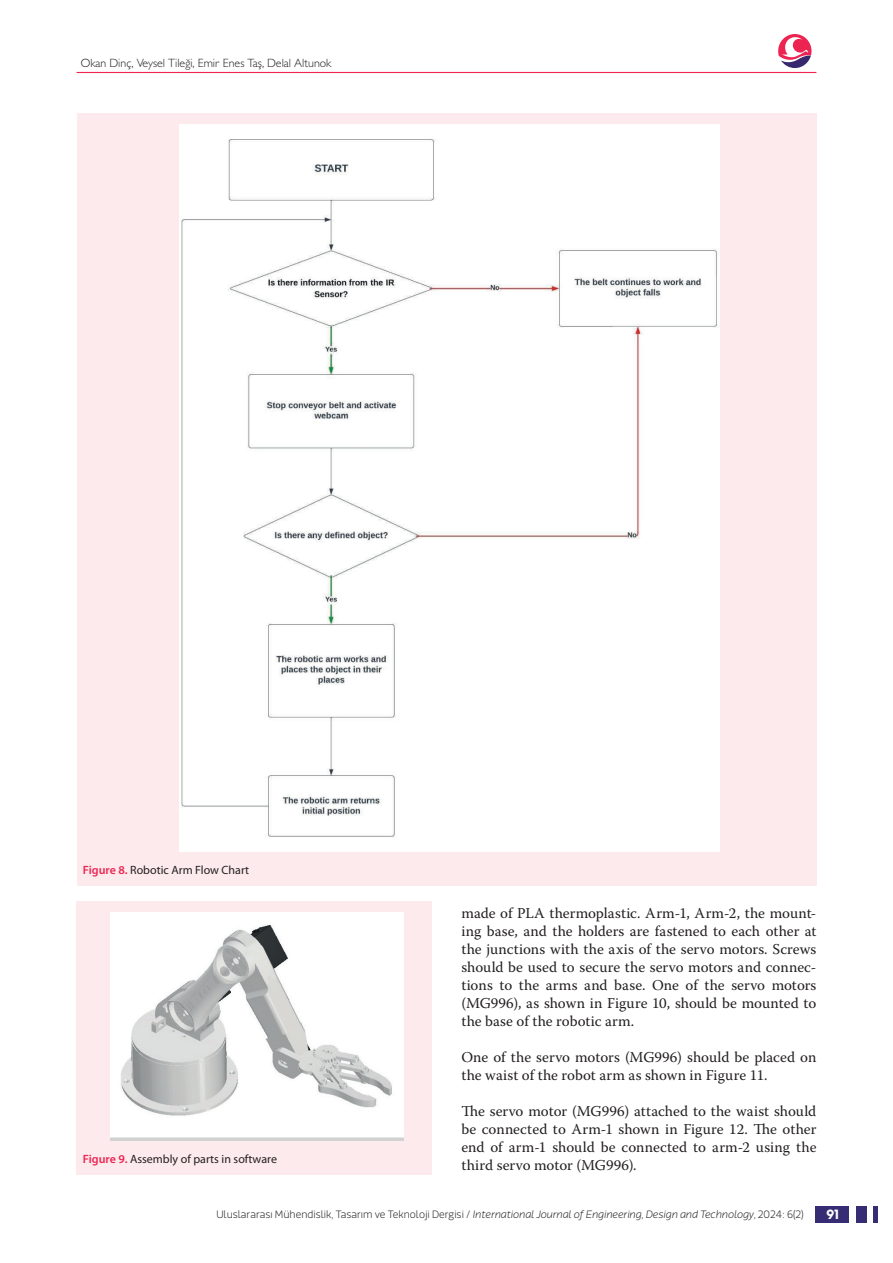
<style>
.page{position:relative;width:893px;height:1263px;background:#fff}
.page>*{position:absolute;margin:0;border:0;box-sizing:border-box;transform-origin:0 0}
.t1{font:15px/18px "Warnock Pro";letter-spacing:.005em;color:#231f20;text-align:justify}
.t2{font:700 13.5px "Hurme Geometric Sans 3";color:#fff}
.t3{font:12px "Myriad Pro";color:#231f20}
.t4{font:300 12px "Gill Sans";color:#231f20}
.t5{font:200 10.5px "Riona Sans";color:#231f20}
.s1{font-weight:600;color:#ee2553}
.s2{font-style:italic}
</style>
<div class="page">
<div style="left:77px;top:113px;width:739px;height:750px;background:#fdeaec"></div>
<div style="left:77px;top:851px;width:739px;height:35px;background:#fdeaec"></div>
<div style="left:180px;top:124px;width:540px;height:727px;background:#fff"></div>
<div style="left:77px;top:902px;width:355px;height:250px;background:#fdeaec"></div>
<div style="left:77px;top:1140px;width:355px;height:35px;background:#fdeaec"></div>
<img style="left:111px;top:913px;width:293px;height:227px">
<div style="left:815px;top:1206px;width:34px;height:17px;background:#352c74"></div>
<hr style="left:77px;top:72px;width:739px;height:1px;background:#ee2553">
<svg style="left:778px;top:34px;width:33px;height:34px"></svg>
<div style="left:856px;top:1206px;width:10px;height:17px;background:#352c74"></div>
<hr style="left:874px;top:1206px;width:4px;height:16px;background:#352c74">
<p class="t4" style="left:81px;top:55px;width:252px">Okan Dinç, Veysel Tileği, Emir Enes Taş, Delal Altunok</p>
<p class="t3" style="left:83px;top:863px;width:168px"><span class="s1">Figure 8.</span> Robotic Arm Flow Chart</p>
<p class="t3" style="left:83px;top:1152px;width:196px"><span class="s1">Figure 9.</span> Assembly of parts in software</p>
<p class="t1" style="left:461px;top:904px;width:357px">made of PLA thermoplastic. Arm-1, Arm-2, the mount&shy;ing base, and the holders are fastened to each other at the junctions with the axis of the servo motors. Screws should be used to secure the servo motors and connec&shy;tions to the arms and base. One of the servo motors (MG996), as shown in Figure 10, should be mounted to the base of the robotic arm.</p>
<p class="t1" style="left:461px;top:1048px;width:357px">One of the servo motors (MG996) should be placed on the waist of the robot arm as shown in Figure 11.</p>
<p class="t1" style="left:461px;top:1102px;width:357px">The servo motor (MG996) attached to the waist should be connected to Arm-1 shown in Figure 12. The other end of arm-1 should be connected to arm-2 using the third servo motor (MG996).</p>
<p class="t5" style="left:216px;top:1208px;width:589px">Uluslararası Mühendislik, Tasarım ve Teknoloji Dergisi / <span class="s2">International Journal of Engineering, Design and Technology</span>, 2024: 6(2)</p>
<p class="t2" style="left:826px;top:1205px;width:14px">91</p>
</div>
